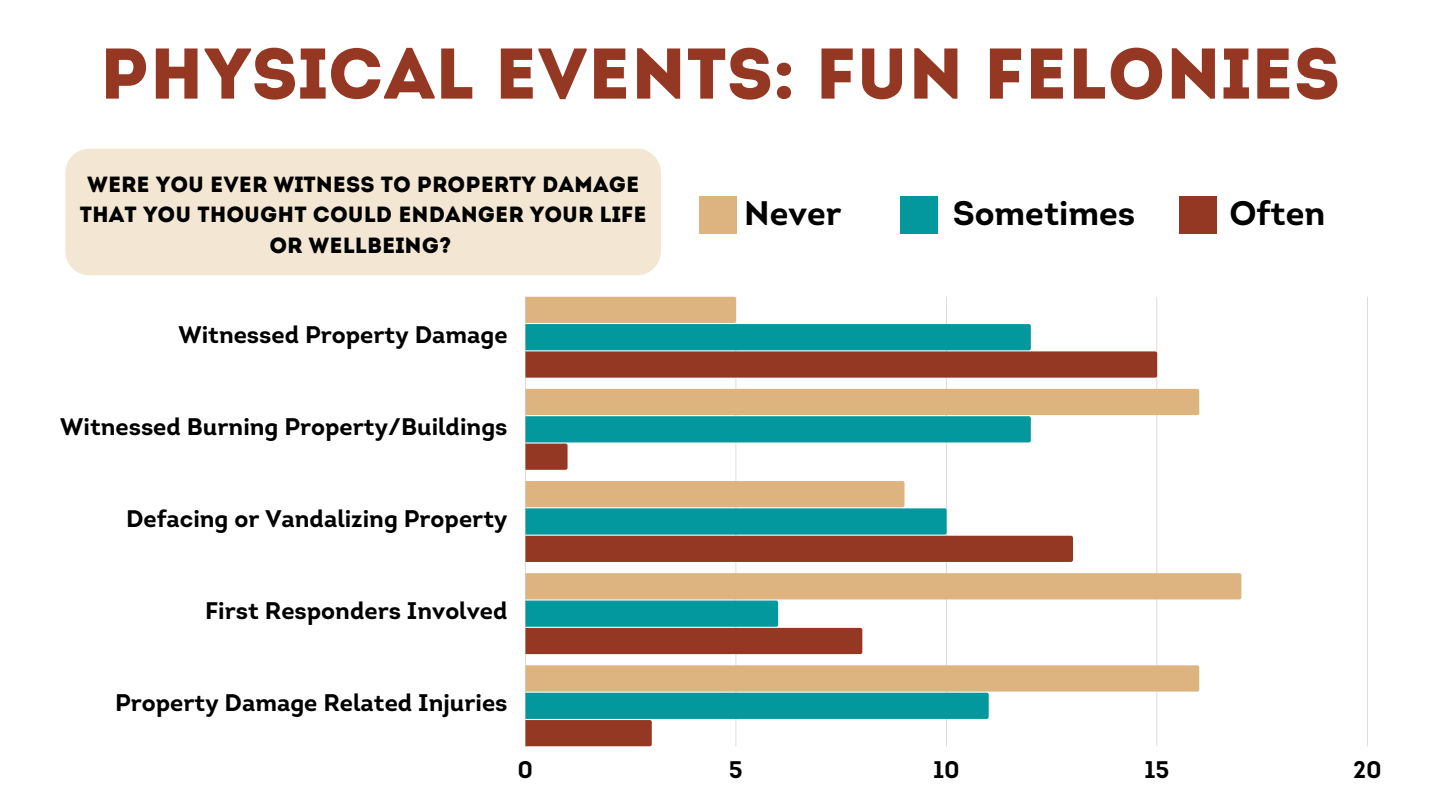
<style>
.page{position:relative;width:1440px;height:810px;background:#fff}
.page>*{position:absolute;margin:0;border:0;box-sizing:border-box;transform-origin:0 0}
.t1{font:71.6px "Intro";color:#953823}
.t2{font:700 34px "Intro";color:#000}
.t3{font:700 24px "Intro";color:#000}
.t4{font:22px/30.8px "Intro";color:#000;text-align:center}
</style>
<div class="page">
<hr style="left:525px;top:297px;width:1px;height:449px;background:#000">
<hr style="left:736px;top:297px;width:1px;height:449px;background:#000">
<hr style="left:946px;top:297px;width:1px;height:449px;background:#000">
<hr style="left:1157px;top:297px;width:1px;height:449px;background:#000">
<hr style="left:1367px;top:297px;width:1px;height:449px;background:#000">
<svg style="left:525px;top:297px;width:632px;height:81px"></svg>
<svg style="left:525px;top:389px;width:674px;height:81px"></svg>
<svg style="left:525px;top:481px;width:548px;height:81px"></svg>
<svg style="left:525px;top:573px;width:716px;height:81px"></svg>
<svg style="left:525px;top:665px;width:674px;height:81px"></svg>
<div style="left:699px;top:197px;width:38px;height:37px;background:#ddb380"></div>
<div style="left:901px;top:197px;width:37px;height:37px;background:#03979e"></div>
<div style="left:1180px;top:197px;width:37px;height:37px;background:#953823"></div>
<div style="left:65px;top:149px;width:596px;height:126px;background:#f3e7d4;border-radius:24px"></div>
<h1 class="t1" style="left:100px;top:45px;width:1242px">PHYSICAL EVENTS: FUN FELONIES</h1>
<p class="t4" style="left:80px;top:171px;width:568px">WERE YOU EVER WITNESS TO PROPERTY DAMAGE<br>THAT YOU THOUGHT COULD ENDANGER YOUR LIFE<br>OR WELLBEING?</p>
<p class="t3" style="left:178px;top:325px;width:331px">Witnessed Property Damage</p>
<p class="t3" style="left:60px;top:417px;width:449px">Witnessed Burning Property/Buildings</p>
<p class="t3" style="left:126px;top:509px;width:383px">Defacing or Vandalizing Property</p>
<p class="t3" style="left:205px;top:601px;width:304px">First Responders Involved</p>
<p class="t3" style="left:115px;top:693px;width:394px">Property Damage Related Injuries</p>
<h2 class="t2" style="left:744px;top:200px;width:99px">Never</h2>
<h2 class="t2" style="left:953px;top:200px;width:184px">Sometimes</h2>
<h2 class="t2" style="left:1229px;top:200px;width:98px">Often</h2>
<p class="t3" style="left:518px;top:760px;width:17px">0</p>
<p class="t3" style="left:729px;top:760px;width:15px">5</p>
<p class="t3" style="left:933px;top:760px;width:28px">10</p>
<p class="t3" style="left:1144px;top:760px;width:26px">15</p>
<p class="t3" style="left:1353px;top:760px;width:30px">20</p>
</div>
